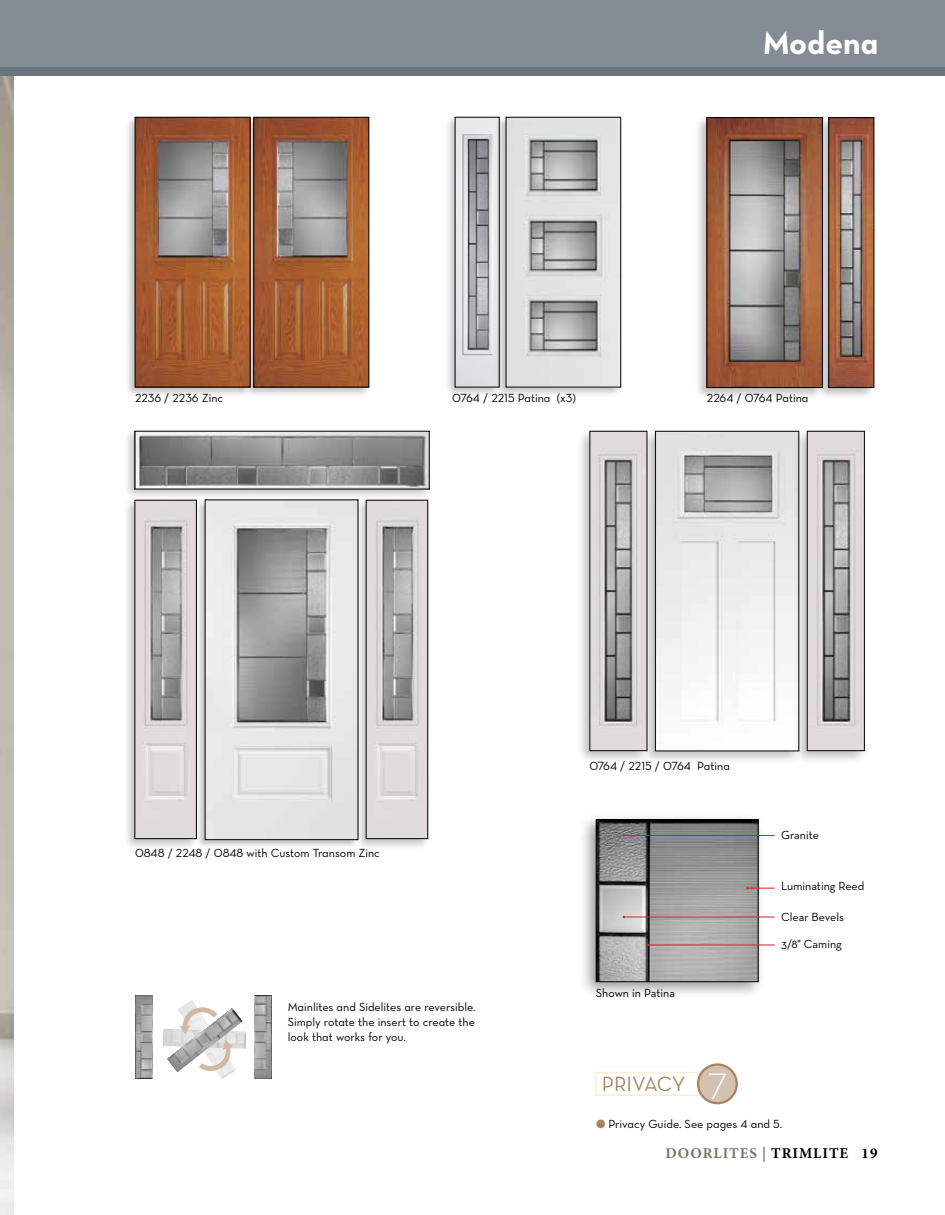
<style>
.page{position:relative;width:945px;height:1215px;background:#fff}
.page>*{position:absolute;margin:0;border:0;box-sizing:border-box;transform-origin:0 0}
.t1{font:33px "Neutra Text Bold Alt";color:#fff}
.t2{font:21px "Neutra Text Book Alt";letter-spacing:-.005em;color:#a68462}
.t3{font:700 15px "Minion Pro";letter-spacing:.06em;color:#767662}
.t4{font:12px/15px "Neutra Text Book Alt";color:#000;text-align:justify}
.t5{font:12px "Neutra Text";color:#000}
.s1{font-family:"Neutra Text Light Alt";font-size:37.5px;color:#fff}
.s2{color:#a68462}
.s3{color:#000}
</style>
<div class="page">
<div style="left:0;top:0;width:14px;height:75px;background:#6a747b"></div>
<div style="left:0;top:0;width:14px;height:67px;background:#838c94"></div>
<div style="left:14px;top:0;width:931px;height:75px;background:#6a747b"></div>
<div style="left:14px;top:0;width:931px;height:67px;background:#838c94"></div>
<div style="left:243px;top:115px;width:128px;height:283px;background:#000;opacity:.25"></div>
<img style="left:256px;top:119px;width:111px;height:266px">
<div style="left:695px;top:116px;width:129px;height:285px;background:#000;opacity:.25"></div>
<img style="left:709px;top:119px;width:107px;height:267px">
<div style="left:707px;top:117px;width:116px;height:271px;border:1px solid #000"></div>
<div style="left:816px;top:116px;width:60px;height:284px;background:#000;opacity:.25"></div>
<img style="left:831px;top:119px;width:41px;height:267px">
<div style="left:195px;top:498px;width:164px;height:352px;background:#000;opacity:.25"></div>
<img style="left:207px;top:502px;width:148px;height:336px">
<div style="left:579px;top:813px;width:186px;height:186px;background:#000;opacity:.4"></div>
<img style="left:598px;top:822px;width:158px;height:158px">
<div style="left:596px;top:820px;width:162px;height:162px;border:1px solid #000"></div>
<div style="left:595px;top:1072px;width:131px;height:24px;border:2px solid #f7eed4"></div>
<div style="left:698px;top:1065px;width:39px;height:38px;background:#d3c2b1;border-radius:50%"></div>
<div style="left:697px;top:1063px;width:41px;height:41px;border:2px solid #a68462;border-radius:50%"></div>
<div style="left:125px;top:115px;width:127px;height:283px;background:#000;opacity:.25"></div>
<img style="left:137px;top:119px;width:111px;height:266px">
<div style="left:123px;top:428px;width:310px;height:73px;background:#000;opacity:.25"></div>
<img style="left:137px;top:433px;width:290px;height:54px">
<img style="left:185px;top:1000px;width:46px;height:79px">
<img style="left:163px;top:1029px;width:83px;height:20px">
<img style="left:135px;top:995px;width:17px;height:83px">
<img style="left:254px;top:995px;width:18px;height:83px">
<img style="left:167px;top:1008px;width:76px;height:64px">
<svg style="left:179px;top:1005px;width:58px;height:68px"></svg>
<div style="left:444px;top:115px;width:58px;height:284px;background:#000;opacity:.25"></div>
<img style="left:457px;top:119px;width:38px;height:266px">
<div style="left:495px;top:115px;width:129px;height:284px;background:#000;opacity:.25"></div>
<img style="left:508px;top:119px;width:111px;height:266px">
<div style="left:506px;top:117px;width:115px;height:270px;border:1px solid #000"></div>
<img style="left:526px;top:135px;width:75px;height:61px">
<img style="left:526px;top:296px;width:75px;height:60px">
<hr style="left:624px;top:835px;width:151px;height:1px;background:#d2232a">
<svg style="left:746px;top:887px;width:29px;height:2px"></svg>
<hr style="left:624px;top:917px;width:151px;height:1px;background:#d2232a">
<hr style="left:649px;top:945px;width:126px;height:1px;background:#d2232a">
<div style="left:355px;top:497px;width:75px;height:353px;background:#000;opacity:.25"></div>
<img style="left:368px;top:502px;width:58px;height:335px">
<div style="left:366px;top:500px;width:62px;height:339px;border:1px solid #000"></div>
<div style="left:124px;top:497px;width:75px;height:353px;background:#000;opacity:.25"></div>
<img style="left:137px;top:502px;width:57px;height:335px">
<div style="left:641px;top:428px;width:161px;height:337px;background:#000;opacity:.25"></div>
<img style="left:657px;top:433px;width:136px;height:316px">
<div style="left:655px;top:431px;width:144px;height:320px;border:1px solid #000"></div>
<div style="left:793px;top:428px;width:75px;height:337px;background:#000;opacity:.25"></div>
<img style="left:809px;top:433px;width:53px;height:316px">
<div style="left:807px;top:431px;width:57px;height:320px;border:1px solid #000"></div>
<div style="left:576px;top:428px;width:74px;height:337px;background:#000;opacity:.25"></div>
<img style="left:592px;top:433px;width:53px;height:316px">
<p class="t4" style="left:135px;top:390px;width:90px">2236 / 2236 Zinc</p>
<h1 class="t1" style="left:762px;top:22px;width:118px">Modena</h1>
<p class="t4" style="left:452px;top:390px;width:125px">0764 / 2215 Patina (x3)</p>
<p class="t4" style="left:707px;top:390px;width:103px">2264 / 0764 Patina</p>
<p class="t4" style="left:135px;top:845px;width:246px">0848 / 2248 / 0848 with Custom Transom Zinc</p>
<p class="t4" style="left:288px;top:999px;width:189px">Mainlites and Sidelites are reversible.<br>Simply rotate the insert to create the look that works for you.</p>
<p class="t4" style="left:589px;top:758px;width:142px">0764 / 2215 / 0764 Patina</p>
<p class="t5" style="left:596px;top:986px;width:81px">Shown in Patina</p>
<h2 class="t2" style="left:602px;top:1071px;width:127px">PRIVACY <span class="s1">7</span></h2>
<p class="t5" style="left:781px;top:828px;width:39px">Granite</p>
<p class="t5" style="left:781px;top:879px;width:85px">Luminating Reed</p>
<p class="t5" style="left:781px;top:910px;width:64px">Clear Bevels</p>
<p class="t5" style="left:781px;top:937px;width:62px">3/8" Caming</p>
<p class="t4" style="left:596px;top:1116px;width:188px"><span class="s2">●</span> Privacy Guide. See pages 4 and 5.</p>
<p class="t3" style="left:665px;top:1143px;width:214px">DOORLITES | <span class="s3">TRIMLITE 19</span></p>
</div>
